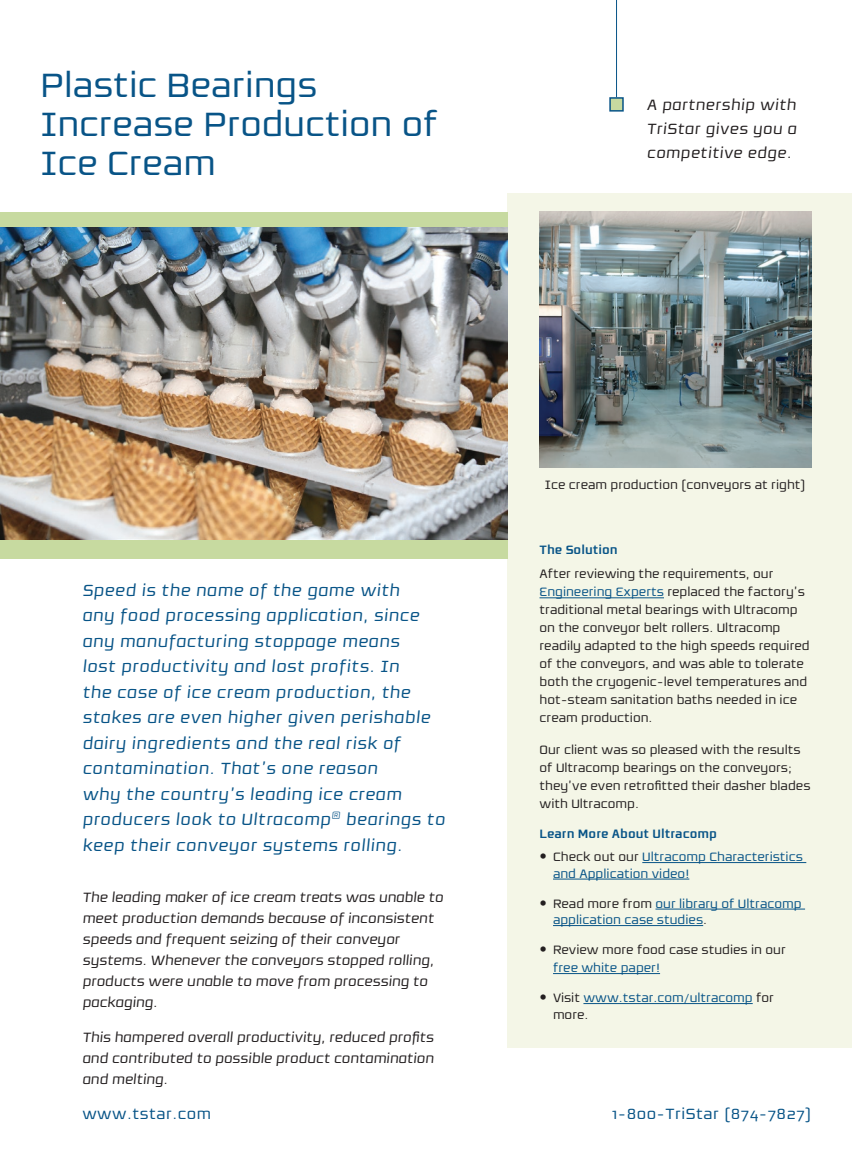
<style>
.page{position:relative;width:852px;height:1161px;background:#fff}
.page>*{position:absolute;margin:0;border:0;box-sizing:border-box;transform-origin:0 0}
.Headline{font:37.5px/39px "Resea";color:#085487}
.Headline-2{font:italic 18px/25.5px "Resea";letter-spacing:.03em;color:#085487}
.Headline-3{font:italic 16.5px/24px "Resea";letter-spacing:.03em;color:#231f20;text-align:justify}
.Headline-4{font:16.5px "Resea";letter-spacing:.03em;color:#085487}
.Body_Text{font:italic 15px/21px "Resea";color:#231f20}
.Sidebar_Text{font:13.5px/18px "Resea";color:#231f20}
.t1{font:13.5px/16.5px "Resea";color:#085487}
.Subheadline{font:700 13.5px "Resea";color:#085487}
.s1{color:#085487}
.s2{color:#231f20}
</style>
<div class="page">
<hr style="left:615px;top:0;width:1px;height:97px;background:#085487">
<div style="left:609px;top:97px;width:14px;height:15px;background:#c7daa0;border:2px solid #085487"></div>
<div style="left:507px;top:193px;width:344px;height:854px;background:#f4f6e7"></div>
<div style="left:0;top:212px;width:507px;height:346px;background:#c7daa0"></div>
<hr style="left:539px;top:597px;width:124px;height:1px;background:#085487">
<hr style="left:642px;top:862px;width:163px;height:1px;background:#085487">
<hr style="left:552px;top:879px;width:137px;height:1px;background:#085487">
<hr style="left:655px;top:909px;width:149px;height:1px;background:#085487">
<hr style="left:552px;top:925px;width:150px;height:1px;background:#085487">
<hr style="left:552px;top:973px;width:107px;height:1px;background:#085487">
<hr style="left:583px;top:1003px;width:169px;height:1px;background:#085487">
<img style="left:0;top:228px;width:507px;height:312px">
<img style="left:539px;top:212px;width:271px;height:255px">
<p class="Headline" style="left:40px;top:65px;width:399px">Plastic Bearings<br>Increase Production of<br>Ice Cream</p>
<p class="Headline-3" style="left:646px;top:93px;width:151px">A partnership with TriStar gives you a competitive edge.</p>
<p class="Headline-2" style="left:82px;top:577px;width:364px">Speed is the name of the game with<br>any food processing application, since any manufacturing stoppage means<br>lost productivity and lost profits. In<br>the case of ice cream production, the stakes are even higher given perishable dairy ingredients and the real risk of contamination. That’s one reason<br>why the country’s leading ice cream producers look to Ultracomp<sup>®</sup> bearings to keep their conveyor systems rolling.</p>
<p class="Body_Text" style="left:82px;top:887px;width:362px">The leading maker of ice cream treats was unable to meet production demands because of inconsistent speeds and frequent seizing of their conveyor systems. Whenever the conveyors stopped rolling, products were unable to move from processing to packaging.</p>
<p class="Body_Text" style="left:82px;top:1026px;width:352px;text-align:justify">This hampered overall productivity, reduced profits and contributed to possible product contamination and melting.</p>
<p class="Sidebar_Text" style="left:544px;top:476px;width:262px">Ice cream production (conveyors at right)</p>
<p class="Subheadline" style="left:539px;top:542px;width:80px">The Solution</p>
<p class="Sidebar_Text" style="left:539px;top:565px;width:271px">After reviewing the requirements, our <span class="s1">Engineering Experts</span> replaced the factory’s traditional metal bearings with Ultracomp on the conveyor belt rollers. Ultracomp readily adapted to the high speeds required of the conveyors, and was able to tolerate both the cryogenic-level temperatures and hot-steam sanitation baths needed in ice cream production.</p>
<p class="Sidebar_Text" style="left:539px;top:741px;width:272px">Our client was so pleased with the results of Ultracomp bearings on the conveyors; they’ve even retrofitted their dasher blades with Ultracomp.</p>
<p class="Subheadline" style="left:539px;top:826px;width:179px">Learn More About Ultracomp</p>
<p class="t1" style="left:552px;top:849px;width:251px"><span class="s2">Check out our</span> Ultracomp Characteristics and Application video!</p>
<p class="t1" style="left:552px;top:895px;width:250px"><span class="s2">Read more from</span> our library of Ultracomp application case studies<span class="s2">.</span></p>
<p class="Sidebar_Text" style="left:552px;top:941px;width:234px">Review more food case studies in our <span class="s1">free white paper!</span></p>
<p class="t1" style="left:552px;top:990px;width:222px"><span class="s2">Visit</span> www.tstar.com/ultracomp <span class="s2">for more.</span></p>
<p class="Headline-4" style="left:82px;top:1105px;width:130px">www.tstar.com</p>
<p class="Headline-4" style="left:611px;top:1105px;width:201px">1-800-TriStar (874-7827)</p>
</div>
